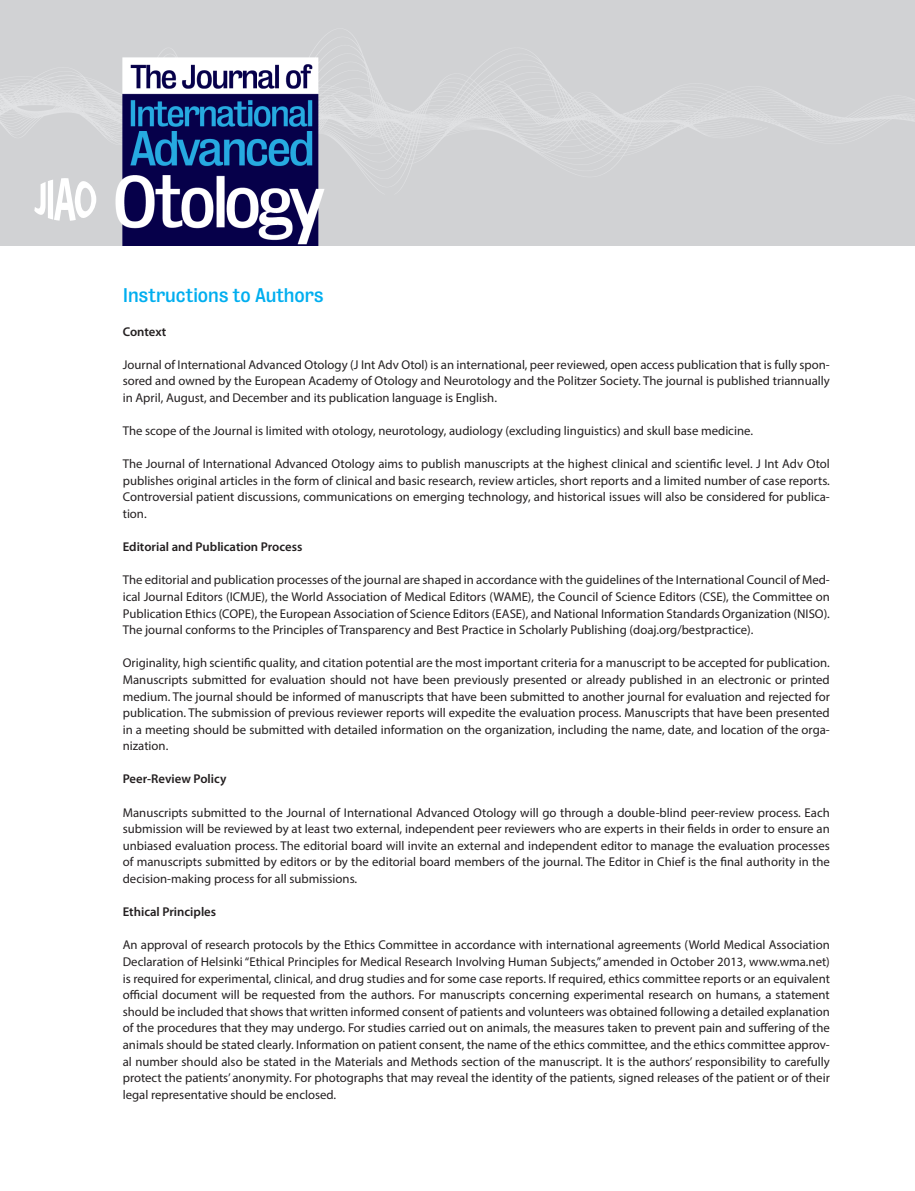
<style>
.page{position:relative;width:915px;height:1191px;background:#fff}
.page>*{position:absolute;margin:0;border:0;box-sizing:border-box;transform-origin:0 0}
.t1{font:18px "Bureau Grot Five Three";color:#00aeef}
.Normal__Web{font:12.75px/16.6px "Myriad Pro";color:#231f20;text-align:justify}
.Normal__Web-2{font:600 12.75px "Myriad Pro";color:#231f20}
</style>
<div class="page">
<img style="left:0;top:0;width:914px;height:245px">
<svg style="left:34px;top:178px;width:62px;height:43px"></svg>
<p class="t1" style="left:123px;top:285px;width:202px">Instructions to Authors</p>
<p class="Normal__Web-2" style="left:123px;top:323px;width:45px">Context</p>
<p class="Normal__Web" style="left:123px;top:356px;width:708px">Journal of International Advanced Otology (J Int Adv Otol) is an international, peer reviewed, open access publication that is fully spon&shy;sored and owned by the European Academy of Otology and Neurotology and the Politzer Society. The journal is published triannually in April, August, and December and its publication language is English.</p>
<p class="Normal__Web" style="left:123px;top:422px;width:631px">The scope of the Journal is limited with otology, neurotology, audiology (excluding linguistics) and skull base medicine.</p>
<p class="Normal__Web" style="left:123px;top:455px;width:708px">The Journal of International Advanced Otology aims to publish manuscripts at the highest clinical and scientific level. J Int Adv Otol publishes original articles in the form of clinical and basic research, review articles, short reports and a limited number of case reports.<br>Controversial patient discussions, communications on emerging technology, and historical issues will also be considered for publica&shy;tion.</p>
<p class="Normal__Web-2" style="left:123px;top:539px;width:181px">Editorial and Publication Process</p>
<p class="Normal__Web" style="left:123px;top:571px;width:708px">The editorial and publication processes of the journal are shaped in accordance with the guidelines of the International Council of Med&shy;ical Journal Editors (ICMJE), the World Association of Medical Editors (WAME), the Council of Science Editors (CSE), the Committee on Publication Ethics (COPE), the European Association of Science Editors (EASE), and National Information Standards Organization (NISO).<br>The journal conforms to the Principles of Transparency and Best Practice in Scholarly Publishing (doaj.org/bestpractice).</p>
<p class="Normal__Web" style="left:123px;top:654px;width:708px">Originality, high scientific quality, and citation potential are the most important criteria for a manuscript to be accepted for publication.<br>Manuscripts submitted for evaluation should not have been previously presented or already published in an electronic or printed medium. The journal should be informed of manuscripts that have been submitted to another journal for evaluation and rejected for publication. The submission of previous reviewer reports will expedite the evaluation process. Manuscripts that have been presented in a meeting should be submitted with detailed information on the organization, including the name, date, and location of the orga&shy;nization.</p>
<p class="Normal__Web-2" style="left:123px;top:771px;width:105px">Peer-Review Policy</p>
<p class="Normal__Web" style="left:123px;top:804px;width:708px">Manuscripts submitted to the Journal of International Advanced Otology will go through a double-blind peer-review process. Each submission will be reviewed by at least two external, independent peer reviewers who are experts in their fields in order to ensure an unbiased evaluation process. The editorial board will invite an external and independent editor to manage the evaluation processes of manuscripts submitted by editors or by the editorial board members of the journal. The Editor in Chief is the final authority in the decision-making process for all submissions.</p>
<p class="Normal__Web-2" style="left:123px;top:903px;width:95px">Ethical Principles</p>
<p class="Normal__Web" style="left:123px;top:936px;width:708px">An approval of research protocols by the Ethics Committee in accordance with international agreements (World Medical Association Declaration of Helsinki “Ethical Principles for Medical Research Involving Human Subjects,” amended in October 2013, www.wma.net) is required for experimental, clinical, and drug studies and for some case reports. If required, ethics committee reports or an equivalent official document will be requested from the authors. For manuscripts concerning experimental research on humans, a statement should be included that shows that written informed consent of patients and volunteers was obtained following a detailed explanation of the procedures that they may undergo. For studies carried out on animals, the measures taken to prevent pain and suffering of the animals should be stated clearly. Information on patient consent, the name of the ethics committee, and the ethics committee approv&shy;al number should also be stated in the Materials and Methods section of the manuscript. It is the authors’ responsibility to carefully protect the patients’ anonymity. For photographs that may reveal the identity of the patients, signed releases of the patient or of their legal representative should be enclosed.</p>
</div>
